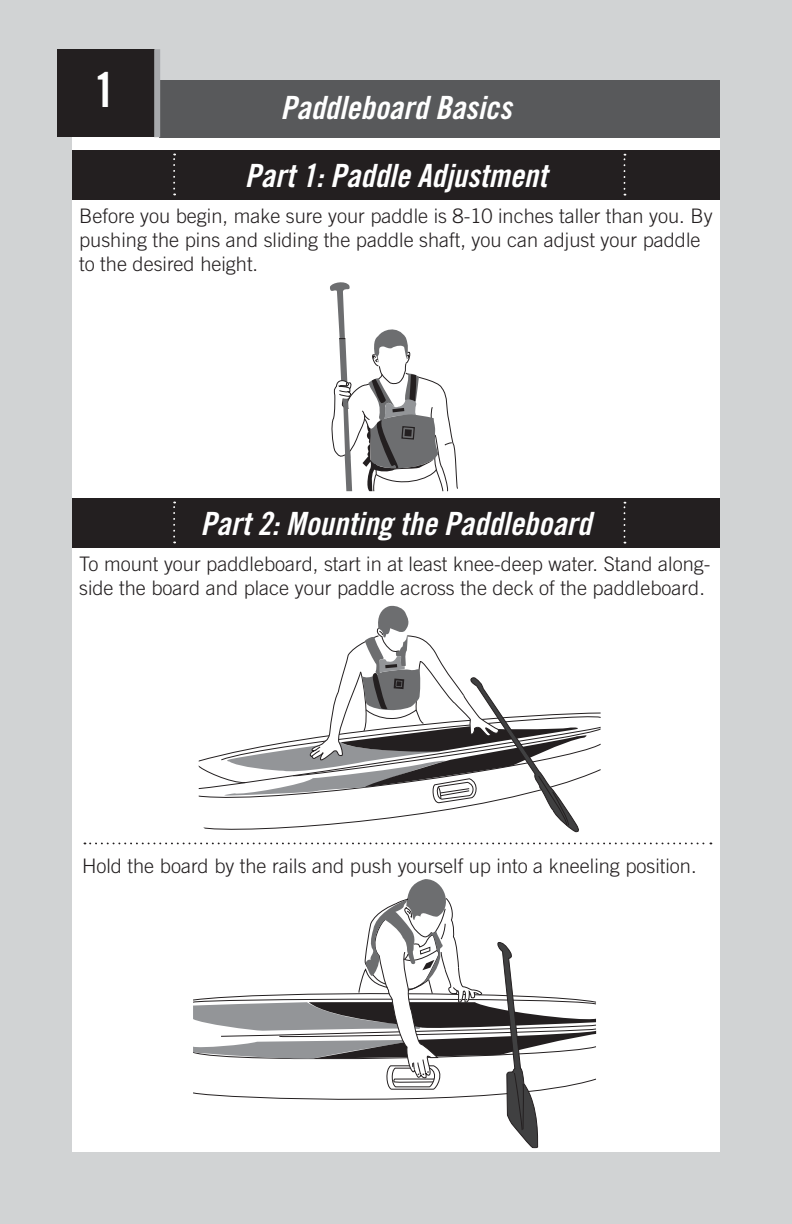
<style>
.page{position:relative;width:792px;height:1224px;background:#d1d3d4}
.page>*{position:absolute;margin:0;border:0;box-sizing:border-box;transform-origin:0 0}
.t1{font:48px "Trade Gothic LT Std Bd Cn 20";color:#fff}
.t2{font:32px "Trade Gothic LT Std Bd Cn 20 Obl";color:#fff}
.t3{font:300 20px/24px "Trade Gothic LT Std";color:#231f20}
</style>
<div class="page">
<div style="left:72px;top:107px;width:648px;height:1045px;background:#fff"></div>
<div style="left:160px;top:80px;width:560px;height:57px;background:#58595b"></div>
<div style="left:57px;top:49px;width:97px;height:88px;background:#231f20"></div>
<div style="left:154px;top:49px;width:6px;height:88px;background:#a7a9ac"></div>
<div style="left:72px;top:498px;width:648px;height:50px;background:#231f20"></div>
<svg style="left:173px;top:502px;width:2px;height:41px"></svg>
<svg style="left:624px;top:502px;width:1px;height:42px"></svg>
<svg style="left:330px;top:282px;width:128px;height:210px"></svg>
<svg style="left:193px;top:879px;width:403px;height:269px"></svg>
<svg style="left:199px;top:605px;width:402px;height:228px"></svg>
<svg style="left:84px;top:843px;width:627px;height:1px"></svg>
<div style="left:72px;top:150px;width:648px;height:50px;background:#231f20"></div>
<svg style="left:173px;top:154px;width:2px;height:41px"></svg>
<svg style="left:624px;top:154px;width:1px;height:42px"></svg>
<h1 class="t1" style="left:94px;top:73px;width:23px">1</h1>
<h2 class="t2" style="left:281px;top:96px;width:232px">Paddleboard Basics</h2>
<h2 class="t2" style="left:245px;top:164px;width:304px">Part 1: Paddle Adjustment</h2>
<p class="t3" style="left:79px;top:207px;width:635px">Before you begin, make sure your paddle is 8-10 inches taller than you. By pushing the pins and sliding the paddle shaft, you can adjust your paddle to the desired height.</p>
<h2 class="t2" style="left:201px;top:512px;width:392px">Part 2: Mounting the Paddleboard</h2>
<p class="t3" style="left:79px;top:554px;width:633px">To mount your paddleboard, start in at least knee-deep water. Stand along&shy;side the board and place your paddle across the deck of the paddleboard.</p>
<p class="t3" style="left:82px;top:856px;width:616px">Hold the board by the rails and push yourself up into a kneeling position.</p>
</div>
